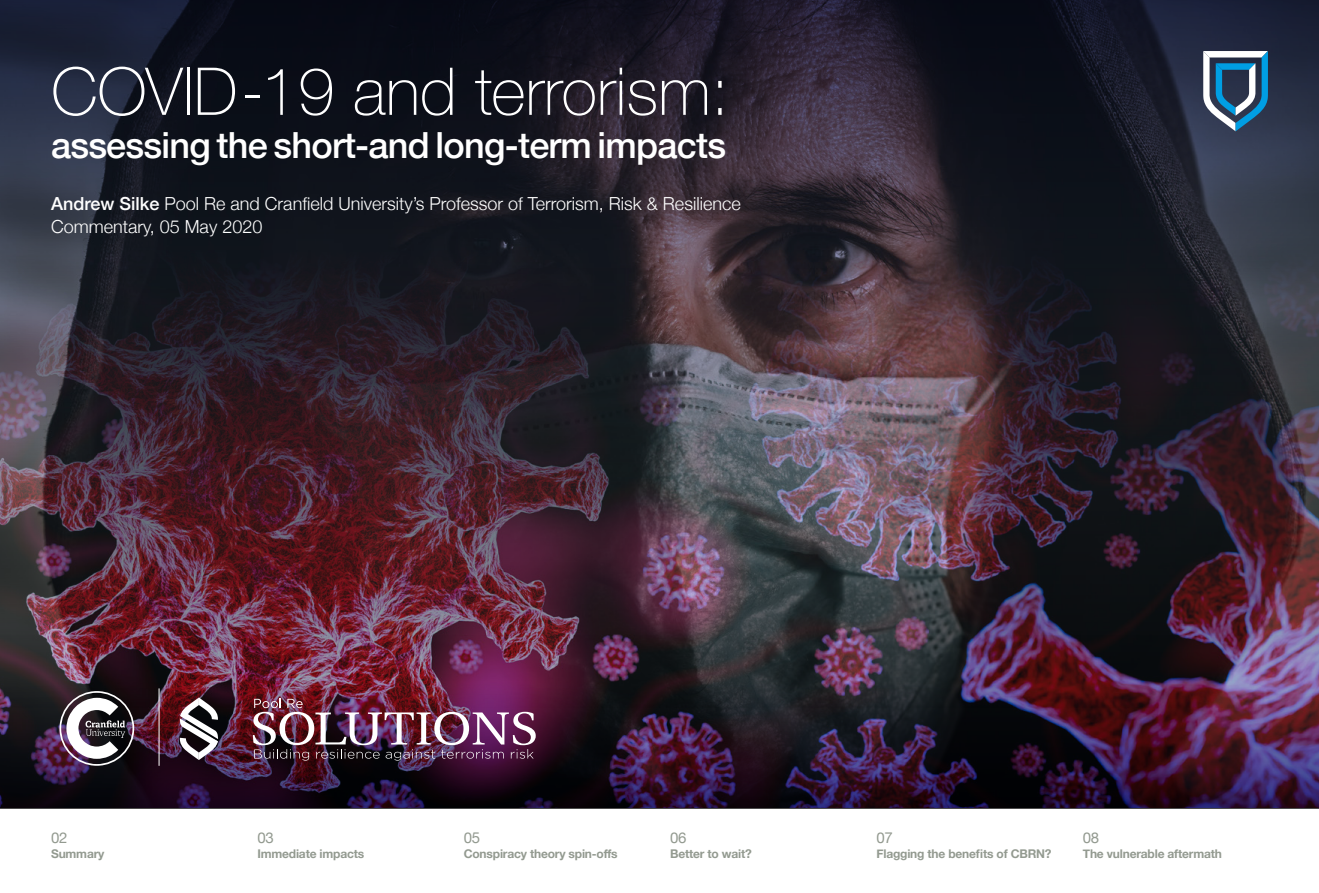
<style>
.page{position:relative;width:1319px;height:893px;background:#fff}
.page>*{position:absolute;margin:0;border:0;box-sizing:border-box;transform-origin:0 0}
.t1{font:100 66px "Helvetica Neue";color:#fff}
.t2{font:500 36px "Helvetica Neue";letter-spacing:-.02em;color:#fff}
.t3{font:300 18px "Helvetica Neue";color:#fff}
.t4{font:15px "Helvetica Neue";letter-spacing:-.015em;color:#939a90}
.t5{font:700 12px "Helvetica Neue";letter-spacing:-.015em;color:#939a90}
.s1{font-weight:500}
</style>
<div class="page">
<hr style="left:0;top:807px;width:1318px;height:2px;background:#000">
<img style="left:0;top:0;width:1318px;height:635px">
<img style="left:0;top:635px;width:1318px;height:173px">
<img style="left:59px;top:691px;width:75px;height:75px">
<img style="left:253px;top:698px;width:282px;height:63px">
<svg style="left:180px;top:697px;width:38px;height:63px"></svg>
<hr style="left:159px;top:688px;width:1px;height:78px;background:#fff">
<svg style="left:1202px;top:51px;width:65px;height:80px"></svg>
<h1 class="t1" style="left:51px;top:41px;width:679px">COVID-19 and terrorism:</h1>
<h2 class="t2" style="left:51px;top:116px;width:676px">assessing the short-and long-term impacts</h2>
<h3 class="t3" style="left:51px;top:189px;width:691px"><span class="s1">Andrew Silke</span> Pool Re and Cranfield University’s Professor of Terrorism, Risk &amp; Resilience</h3>
<h3 class="t3" style="left:51px;top:212px;width:213px">Commentary, 05 May 2020</h3>
<p class="t4" style="left:51px;top:826px;width:18px">02</p>
<p class="t5" style="left:51px;top:844px;width:55px">Summary</p>
<p class="t4" style="left:257px;top:826px;width:18px">03</p>
<p class="t5" style="left:257px;top:844px;width:108px">Immediate impacts</p>
<p class="t4" style="left:463px;top:826px;width:18px">05</p>
<p class="t5" style="left:463px;top:844px;width:155px">Conspiracy theory spin-offs</p>
<p class="t4" style="left:670px;top:826px;width:18px">06</p>
<p class="t5" style="left:670px;top:844px;width:83px">Better to wait?</p>
<p class="t4" style="left:876px;top:826px;width:18px">07</p>
<p class="t5" style="left:876px;top:844px;width:176px">Flagging the benefits of CBRN?</p>
<p class="t4" style="left:1082px;top:826px;width:18px">08</p>
<p class="t5" style="left:1082px;top:844px;width:140px">The vulnerable aftermath</p>
</div>
